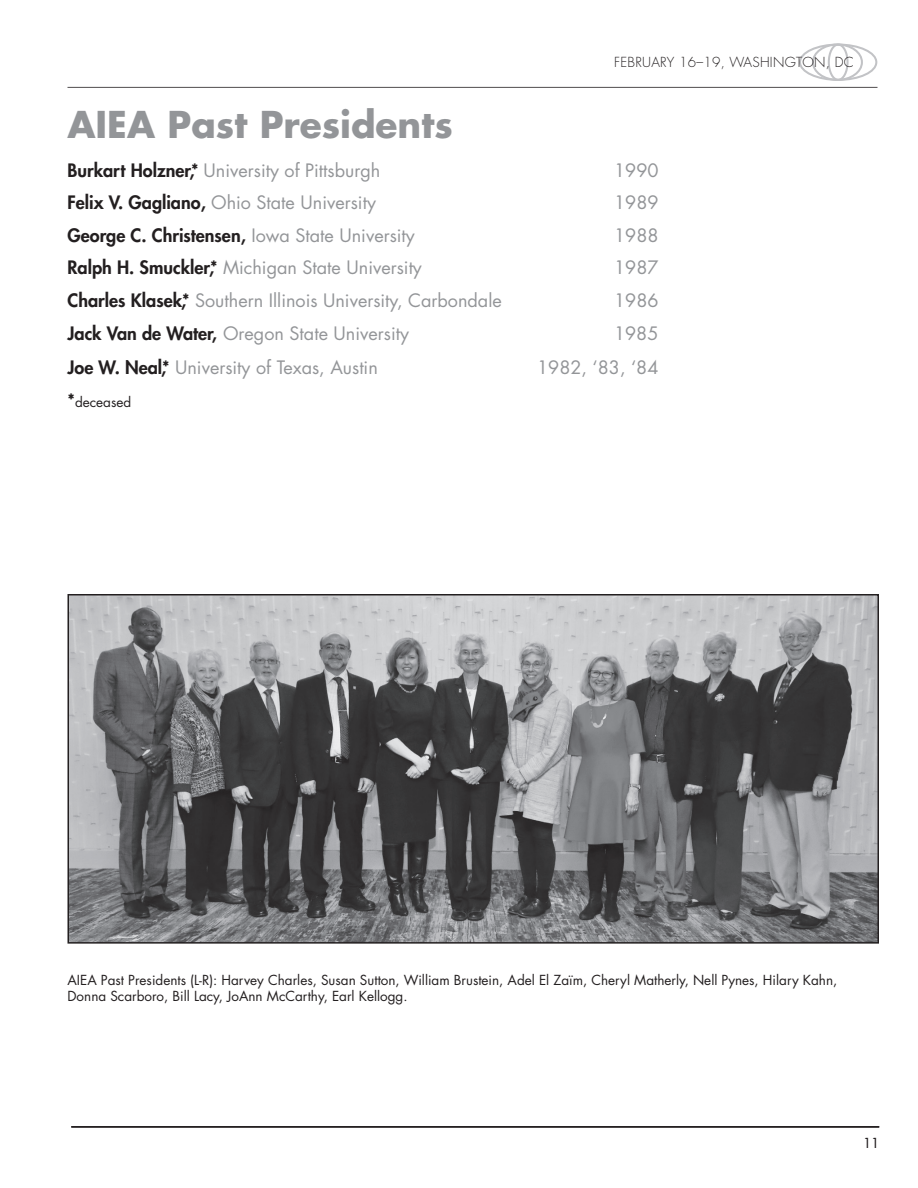
<style>
.page{position:relative;width:918px;height:1188px;background:#fff}
.page>*{position:absolute;margin:0;border:0;box-sizing:border-box;transform-origin:0 0}
.t1{font:700 36px "Futura Std";color:#939598}
.t2{font:18px "Futura Std";color:#939598}
.t3{font:800 18px "Futura Std";color:#231f20}
.t4{font:13.5px/16.5px "Futura Std";color:#231f20}
.t5{font:300 13.5px "Futura Std";letter-spacing:.02em;color:#231f20}
.t6{font:500 13.5px "Futura Std";color:#231f20}
.s1{font-weight:800;color:#231f20}
.s2{font-weight:400;color:#939598}
.s3{font-weight:800;font-size:18px}
</style>
<div class="page">
<img style="left:71px;top:597px;width:805px;height:344px">
<div style="left:68px;top:594px;width:811px;height:350px;border:2px solid #231f20"></div>
<div style="left:799px;top:44px;width:78px;height:37px;border:2px solid #c2c3c6;border-radius:50%"></div>
<div style="left:812px;top:44px;width:51px;height:37px;border:2px solid #c2c3c6;border-radius:50%"></div>
<div style="left:828px;top:44px;width:21px;height:37px;border:2px solid #c2c3c6;border-radius:50%"></div>
<hr style="left:68px;top:87px;width:810px;height:1px;background:#231f20">
<hr style="left:71px;top:1126px;width:808px;height:1px;background:#231f20">
<hr style="left:71px;top:1127px;width:808px;height:1px;background:#231f20">
<p class="t5" style="left:614px;top:53px;width:241px">FEBRUARY 16–19, WASHINGTON, DC</p>
<h1 class="t1" style="left:68px;top:100px;width:387px">AIEA Past Presidents</h1>
<p class="t2" style="left:68px;top:159px;width:314px"><span class="s1">Burkart Holzner*,</span> University of Pittsburgh</p>
<p class="t2" style="left:614px;top:159px;width:46px">1990</p>
<p class="t2" style="left:68px;top:191px;width:310px"><span class="s1">Felix V. Gagliano,</span> Ohio State University</p>
<p class="t2" style="left:614px;top:191px;width:46px">1989</p>
<p class="t3" style="left:68px;top:224px;width:349px">George C. Christensen, <span class="s2">Iowa State University</span></p>
<p class="t2" style="left:614px;top:224px;width:46px">1988</p>
<p class="t2" style="left:68px;top:256px;width:356px"><span class="s1">Ralph H. Smuckler*,</span> Michigan State University</p>
<p class="t2" style="left:614px;top:256px;width:46px">1987</p>
<p class="t2" style="left:68px;top:289px;width:436px"><span class="s1">Charles Klasek*,</span> Southern Illinois University, Carbondale</p>
<p class="t2" style="left:614px;top:289px;width:46px">1986</p>
<p class="t2" style="left:68px;top:322px;width:343px"><span class="s1">Jack Van de Water,</span> Oregon State University</p>
<p class="t2" style="left:614px;top:322px;width:46px">1985</p>
<p class="t2" style="left:68px;top:356px;width:312px"><span class="s1">Joe W. Neal*,</span> University of Texas, Austin</p>
<p class="t2" style="left:537px;top:356px;width:123px">1982, ‘83, ‘84</p>
<p class="t4" style="left:68px;top:394px;width:65px"><span class="s3">*</span>deceased</p>
<p class="t4" style="left:68px;top:972px;width:771px">AIEA Past Presidents (L-R): Harvey Charles, Susan Sutton, William Brustein, Adel El Zaïm, Cheryl Matherly, Nell Pynes, Hilary Kahn,<br>Donna Scarboro, Bill Lacy, JoAnn McCarthy, Earl Kellogg.</p>
<p class="t6" style="left:864px;top:1134px;width:17px">11</p>
</div>
